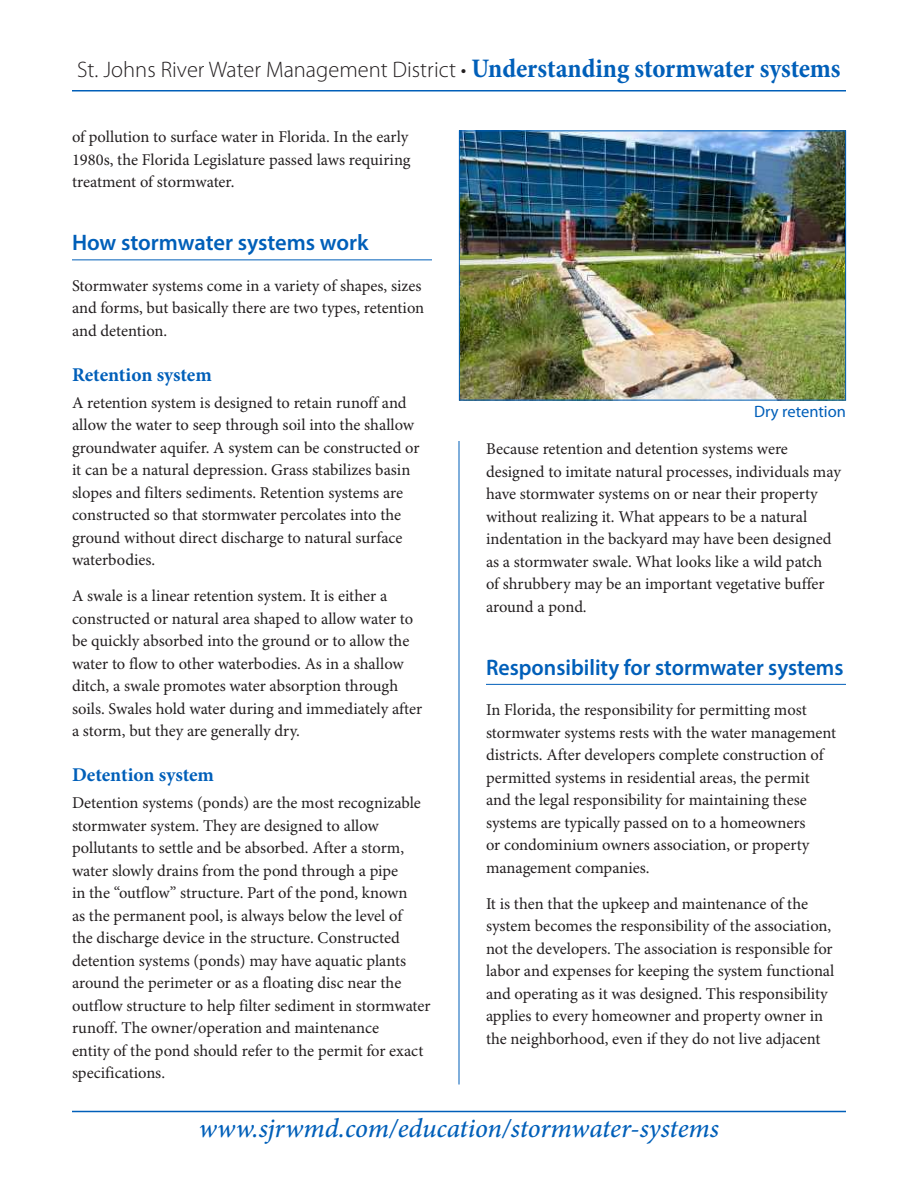
<style>
.page{position:relative;width:918px;height:1188px;background:#fff}
.page>*{position:absolute;margin:0;border:0;box-sizing:border-box;transform-origin:0 0}
.t1{font:italic 500 27px "Minion Pro";letter-spacing:-.005em;color:#005fb9}
.t2{font:300 22.5px "Myriad Pro";color:#231f20}
.t3{font:600 22.5px "Myriad Pro";color:#005fb9}
.t4{font:700 19.5px "Minion Pro";letter-spacing:-.005em;color:#005fb9}
.t5{font:16.5px/22.5px "Minion Pro";color:#231f20}
.t6{font:16.5px "Myriad Pro";color:#005fb9}
.s1{font-family:"Minion Pro";font-weight:700;font-stretch:condensed;font-size:27px;color:#005fb9}
</style>
<div class="page">
<hr style="left:72px;top:90px;width:774px;height:2px;background:#005fb9">
<hr style="left:72px;top:1111px;width:774px;height:1px;background:#005fb9">
<hr style="left:72px;top:259px;width:360px;height:1px;background:#005fb9">
<hr style="left:486px;top:684px;width:360px;height:1px;background:#005fb9">
<img style="left:461px;top:132px;width:383px;height:266px">
<div style="left:459px;top:130px;width:387px;height:270px;border:1px solid #005fb9"></div>
<hr style="left:459px;top:441px;width:1px;height:643px;background:#005fb9">
<h2 class="t2" style="left:77px;top:57px;width:765px">St. Johns River Water Management District • <span class="s1">Understanding stormwater systems</span></h2>
<p class="t5" style="left:72px;top:127px;width:340px">of pollution to surface water in Florida. In the early<br>1980s, the Florida Legislature passed laws requiring treatment of stormwater.</p>
<h2 class="t3" style="left:72px;top:229px;width:298px">How stormwater systems work</h2>
<p class="t5" style="left:72px;top:275px;width:354px">Stormwater systems come in a variety of shapes, sizes and forms, but basically there are two types, retention and detention.</p>
<p class="t4" style="left:72px;top:361px;width:141px">Retention system</p>
<p class="t5" style="left:72px;top:392px;width:349px">A retention system is designed to retain runoff and allow the water to seep through soil into the shallow groundwater aquifer. A system can be constructed or it can be a natural depression. Grass stabilizes basin slopes and filters sediments. Retention systems are constructed so that stormwater percolates into the ground without direct discharge to natural surface waterbodies.</p>
<p class="t5" style="left:72px;top:586px;width:352px">A swale is a linear retention system. It is either a constructed or natural area shaped to allow water to be quickly absorbed into the ground or to allow the water to flow to other waterbodies. As in a shallow ditch, a swale promotes water absorption through soils. Swales hold water during and immediately after a storm, but they are generally dry.</p>
<p class="t4" style="left:72px;top:762px;width:144px">Detention system</p>
<p class="t5" style="left:72px;top:793px;width:360px">Detention systems (ponds) are the most recognizable stormwater system. They are designed to allow pollutants to settle and be absorbed. After a storm, water slowly drains from the pond through a pipe<br>in the “outflow” structure. Part of the pond, known<br>as the permanent pool, is always below the level of<br>the discharge device in the structure. Constructed detention systems (ponds) may have aquatic plants around the perimeter or as a floating disc near the outflow structure to help filter sediment in stormwater runoff. The owner/operation and maintenance<br>entity of the pond should refer to the permit for exact specifications.</p>
<p class="t6" style="left:754px;top:403px;width:93px">Dry retention</p>
<p class="t5" style="left:486px;top:439px;width:356px">Because retention and detention systems were designed to imitate natural processes, individuals may have stormwater systems on or near their property without realizing it. What appears to be a natural indentation in the backyard may have been designed as a stormwater swale. What looks like a wild patch<br>of shrubbery may be an important vegetative buffer around a pond.</p>
<h2 class="t3" style="left:486px;top:653px;width:359px">Responsibility for stormwater systems</h2>
<p class="t5" style="left:486px;top:700px;width:352px">In Florida, the responsibility for permitting most stormwater systems rests with the water management districts. After developers complete construction of permitted systems in residential areas, the permit and the legal responsibility for maintaining these systems are typically passed on to a homeowners<br>or condominium owners association, or property management companies.</p>
<p class="t5" style="left:486px;top:893px;width:350px">It is then that the upkeep and maintenance of the system becomes the responsibility of the association, not the developers. The association is responsible for labor and expenses for keeping the system functional and operating as it was designed. This responsibility applies to every homeowner and property owner in the neighborhood, even if they do not live adjacent</p>
<h1 class="t1" style="left:199px;top:1110px;width:522px">www.sjrwmd.com/education/stormwater-systems</h1>
</div>
